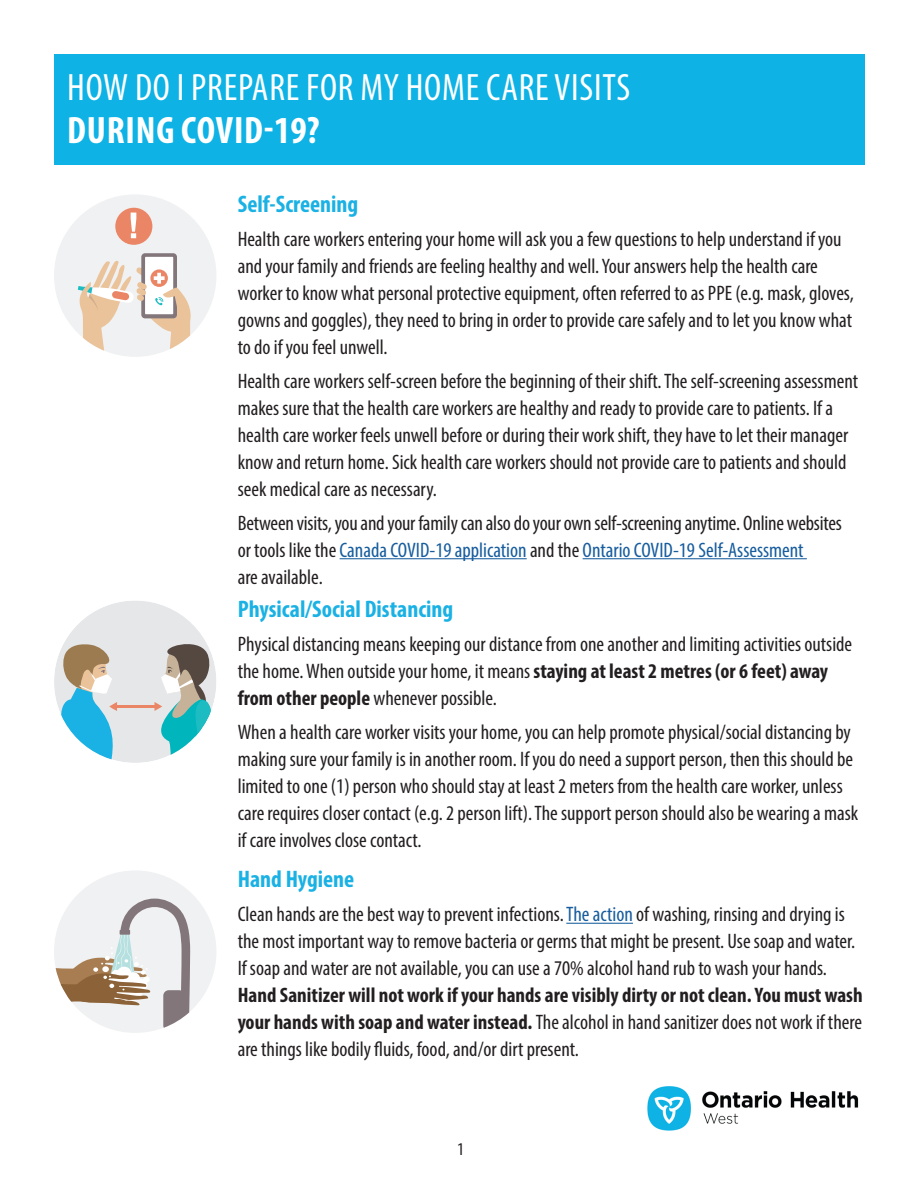
<style>
.page{position:relative;width:918px;height:1188px;background:#fff}
.page>*{position:absolute;margin:0;border:0;box-sizing:border-box;transform-origin:0 0}
.t1{font:condensed 38.25px/43.5px "Myriad Pro";letter-spacing:.02em;color:#fff}
.t2{font:700 condensed 24px "Myriad Pro";color:#1ab1e4}
.t3{font:condensed 21px/27px "Myriad Pro";color:#231f20}
.t4{font:condensed 18px "Myriad Pro";color:#231f20}
.s1{font-weight:700}
.s2{color:#175d9e}
</style>
<div class="page">
<div style="left:54px;top:54px;width:810px;height:110px;background:#0eb2e5"></div>
<hr style="left:340px;top:558px;width:187px;height:1px;background:#175d9e">
<hr style="left:583px;top:558px;width:224px;height:1px;background:#175d9e">
<hr style="left:566px;top:923px;width:67px;height:1px;background:#175d9e">
<div style="left:54px;top:600px;width:162px;height:163px;background:#e6e7e9;border-radius:50%"></div>
<hr style="left:115px;top:705px;width:40px;height:3px;background:#ea8565">
<svg style="left:61px;top:643px;width:68px;height:120px"></svg>
<svg style="left:154px;top:636px;width:58px;height:123px"></svg>
<div style="left:54px;top:194px;width:162px;height:163px;background:#f0f1f2;border-radius:50%"></div>
<svg style="left:141px;top:253px;width:36px;height:65px"></svg>
<div style="left:145px;top:257px;width:28px;height:57px;background:#fff"></div>
<svg style="left:78px;top:260px;width:113px;height:91px"></svg>
<div style="left:115px;top:208px;width:37px;height:37px;background:#ea8565;border-radius:50%"></div>
<svg style="left:131px;top:213px;width:5px;height:25px"></svg>
<img style="left:647px;top:1086px;width:212px;height:45px">
<div style="left:54px;top:870px;width:162px;height:163px;background:#f0f1f2;border-radius:50%"></div>
<svg style="left:56px;top:899px;width:134px;height:129px"></svg>
<div style="left:120px;top:930px;width:10px;height:5px;background:#82767a"></div>
<p class="t1" style="left:67px;top:65px;width:564px">HOW DO I PREPARE FOR MY HOME CARE VISITS<br><span class="s1">DURING COVID-19?</span></p>
<p class="t2" style="left:238px;top:189px;width:122px">Self-Screening</p>
<p class="t3" style="left:238px;top:225px;width:618px">Health care workers entering your home will ask you a few questions to help understand if you and your family and friends are feeling healthy and well. Your answers help the health care worker to know what personal protective equipment, often referred to as PPE (e.g. mask, gloves, gowns and goggles), they need to bring in order to provide care safely and to let you know what to do if you feel unwell.</p>
<p class="t3" style="left:238px;top:367px;width:622px">Health care workers self-screen before the beginning of their shift. The self-screening assessment makes sure that the health care workers are healthy and ready to provide care to patients. If a health care worker feels unwell before or during their work shift, they have to let their manager know and return home. Sick health care workers should not provide care to patients and should seek medical care as necessary.</p>
<p class="t3" style="left:238px;top:509px;width:606px">Between visits, you and your family can also do your own self-screening anytime. Online websites or tools like the <span class="s2">Canada COVID-19 application</span> and the <span class="s2">Ontario COVID-19 Self-Assessment<br></span>are available.</p>
<p class="t2" style="left:238px;top:594px;width:217px">Physical/Social Distancing</p>
<p class="t3" style="left:238px;top:630px;width:616px">Physical distancing means keeping our distance from one another and limiting activities outside the home. When outside your home, it means <span class="s1">staying at least 2 metres (or 6 feet) away from other people</span> whenever possible.</p>
<p class="t3" style="left:238px;top:718px;width:622px">When a health care worker visits your home, you can help promote physical/social distancing by making sure your family is in another room. If you do need a support person, then this should be limited to one (1) person who should stay at least 2 meters from the health care worker, unless care requires closer contact (e.g. 2 person lift). The support person should also be wearing a mask if care involves close contact.</p>
<p class="t2" style="left:238px;top:864px;width:118px">Hand Hygiene</p>
<p class="t3" style="left:238px;top:900px;width:626px">Clean hands are the best way to prevent infections. <span class="s2">The action</span> of washing, rinsing and drying is the most important way to remove bacteria or germs that might be present. Use soap and water.<br>If soap and water are not available, you can use a 70% alcohol hand rub to wash your hands.<br><span class="s1">Hand Sanitizer will not work if your hands are visibly dirty or not clean. You must wash your hands with soap and water instead.</span> The alcohol in hand sanitizer does not work if there are things like bodily fluids, food, and/or dirt present.</p>
<p class="t4" style="left:457px;top:1138px;width:8px">1</p>
</div>
